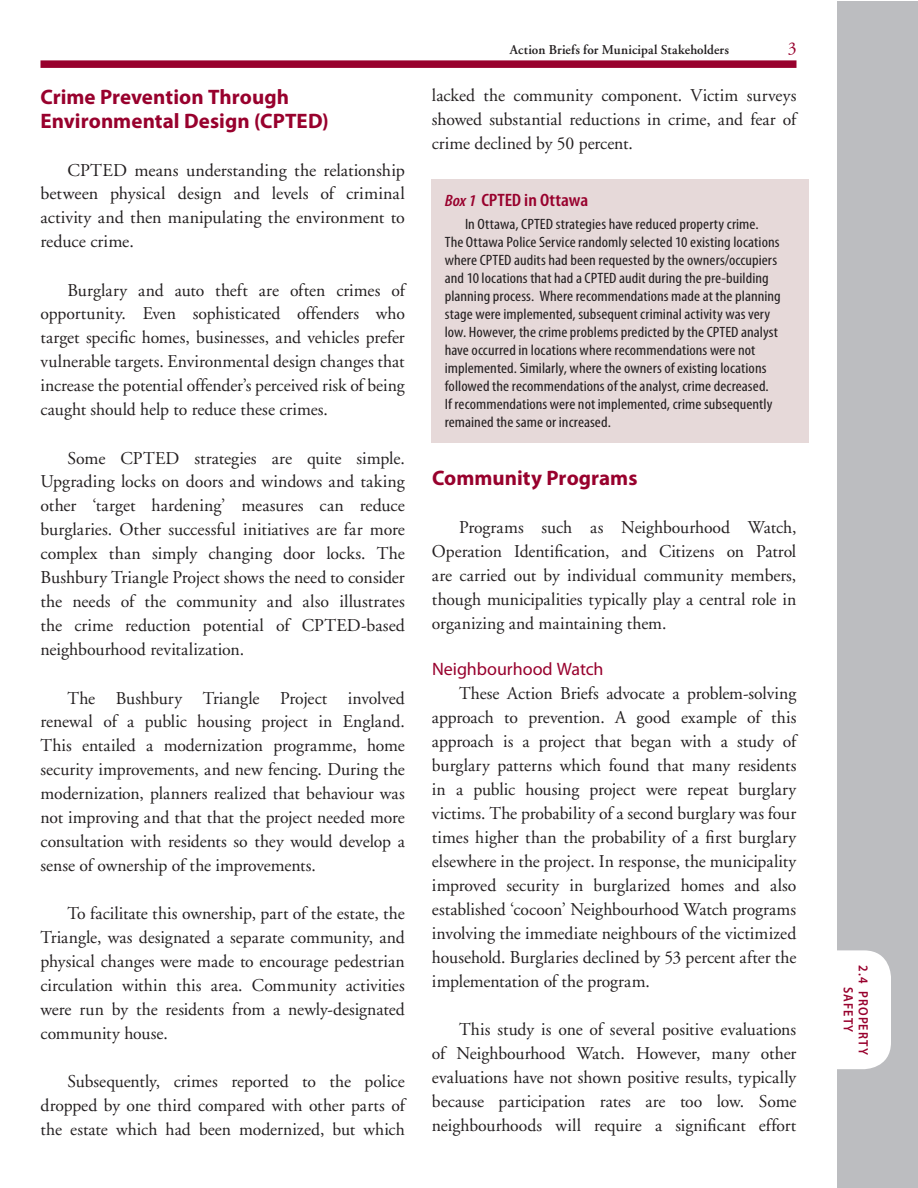
<style>
.page{position:relative;width:918px;height:1188px;background:#fff}
.page>*{position:absolute;margin:0;border:0;box-sizing:border-box;transform-origin:0 0}
.t1{font:700 21px/24px "Myriad Pro";color:#98012d}
.t2{font:18px/24px "Adobe Garamond";color:#231f20;text-align:justify}
.t3{font:18px "Myriad Pro";letter-spacing:-.005em;color:#98012d}
.t4{font:600 condensed 18px "Myriad Pro";color:#98012d;scale:1.1 1}
.t5{font:18px "Adobe Garamond";color:#98012d}
.t6{font:condensed 15px/18px "Myriad Pro";letter-spacing:.005em;color:#231f20;scale:1.1 1}
.t7{font:600 13.5px "Adobe Garamond";letter-spacing:.01em;color:#231f20}
.t8{font:600 13.5px/15px "Myriad Pro";letter-spacing:.08em;color:#98012d;text-align:center;scale:.9 1}
.s1{font-style:italic;font-size:16.5px}
</style>
<div class="page">
<div style="left:0;top:1px;width:918px;height:1187px;background:#bcbdc0"></div>
<div style="left:0;top:0;width:837px;height:1188px;background:#fff"></div>
<div style="left:782px;top:950px;width:109px;height:119px;background:#fff;border-radius:27px"></div>
<div style="left:40px;top:60px;width:756px;height:8px;background:#98012d"></div>
<div style="left:431px;top:179px;width:378px;height:263px;background:#e6d9d9"></div>
<p class="t1" style="left:40px;top:84px;width:290px">Crime Prevention Through<br>Environmental Design (CPTED)</p>
<p class="t2" style="left:40px;top:158px;width:366px;text-indent:27px">CPTED means understanding the relationship between physical design and levels of criminal activity and then manipulating the environment to reduce crime.</p>
<p class="t2" style="left:40px;top:278px;width:366px;text-indent:27px">Burglary and auto theft are often crimes of opportunity. Even sophisticated offenders who target specific homes, businesses, and vehicles prefer vulnerable targets. Environmental design changes that increase the potential offender’s perceived risk of being caught should help to reduce these crimes.</p>
<p class="t2" style="left:41px;top:446px;width:366px;text-indent:27px">Some CPTED strategies are quite simple.<br>Upgrading locks on doors and windows and taking other ‘target hardening’ measures can reduce burglaries. Other successful initiatives are far more complex than simply changing door locks. The Bushbury Triangle Project shows the need to consider the needs of the community and also illustrates the crime reduction potential of CPTED-based neighbourhood revitalization.</p>
<p class="t2" style="left:40px;top:686px;width:366px;text-indent:27px">The Bushbury Triangle Project involved renewal of a public housing project in England.<br>This entailed a modernization programme, home security improvements, and new fencing. During the modernization, planners realized that behaviour was not improving and that that the project needed more consultation with residents so they would develop a sense of ownership of the improvements.</p>
<p class="t2" style="left:40px;top:902px;width:366px;text-indent:27px">To facilitate this ownership, part of the estate, the Triangle, was designated a separate community, and physical changes were made to encourage pedestrian circulation within this area. Community activities were run by the residents from a newly-designated community house.</p>
<p class="t2" style="left:40px;top:1070px;width:366px;text-indent:27px">Subsequently, crimes reported to the police dropped by one third compared with other parts of the estate which had been modernized, but which</p>
<p class="t7" style="left:510px;top:42px;width:221px">Action Briefs for Municipal Stakeholders</p>
<p class="t5" style="left:788px;top:38px;width:10px">3</p>
<p class="t2" style="left:432px;top:84px;width:366px">lacked the community component. Victim surveys showed substantial reductions in crime, and fear of crime declined by 50 percent.</p>
<p class="t4" style="left:445px;top:190px;width:132px"><span class="s1">Box 1</span> CPTED in Ottawa</p>
<p class="t6" style="left:445px;top:215px;width:307px;text-indent:20px">In Ottawa, CPTED strategies have reduced property crime.<br>The Ottawa Police Service randomly selected 10 existing locations where CPTED audits had been requested by the owners/occupiers and 10 locations that had a CPTED audit during the pre-building planning process. Where recommendations made at the planning stage were implemented, subsequent criminal activity was very low. However, the crime problems predicted by the CPTED analyst have occurred in locations where recommendations were not implemented. Similarly, where the owners of existing locations followed the recommendations of the analyst, crime decreased.<br>If recommendations were not implemented, crime subsequently remained the same or increased.</p>
<p class="t1" style="left:432px;top:465px;width:207px">Community Programs</p>
<p class="t2" style="left:432px;top:516px;width:366px;text-indent:27px">Programs such as Neighbourhood Watch, Operation Identification, and Citizens on Patrol are carried out by individual community members, though municipalities typically play a central role in organizing and maintaining them.</p>
<p class="t3" style="left:432px;top:658px;width:173px">Neighbourhood Watch</p>
<p class="t2" style="left:432px;top:681px;width:366px;text-indent:27px">These Action Briefs advocate a problem-solving approach to prevention. A good example of this approach is a project that began with a study of burglary patterns which found that many residents in a public housing project were repeat burglary victims. The probability of a second burglary was four times higher than the probability of a first burglary elsewhere in the project. In response, the municipality improved security in burglarized homes and also established ‘cocoon’ Neighbourhood Watch programs involving the immediate neighbours of the victimized household. Burglaries declined by 53 percent after the implementation of the program.</p>
<p class="t2" style="left:432px;top:1017px;width:366px;text-indent:27px">This study is one of several positive evaluations of Neighbourhood Watch. However, many other evaluations have not shown positive results, typically because participation rates are too low. Some neighbourhoods will require a significant effort</p>
<p class="t8" style="left:871px;top:965px;width:101px;rotate:90deg">2.4 PROPERTY<br>SAFETY</p>
</div>
